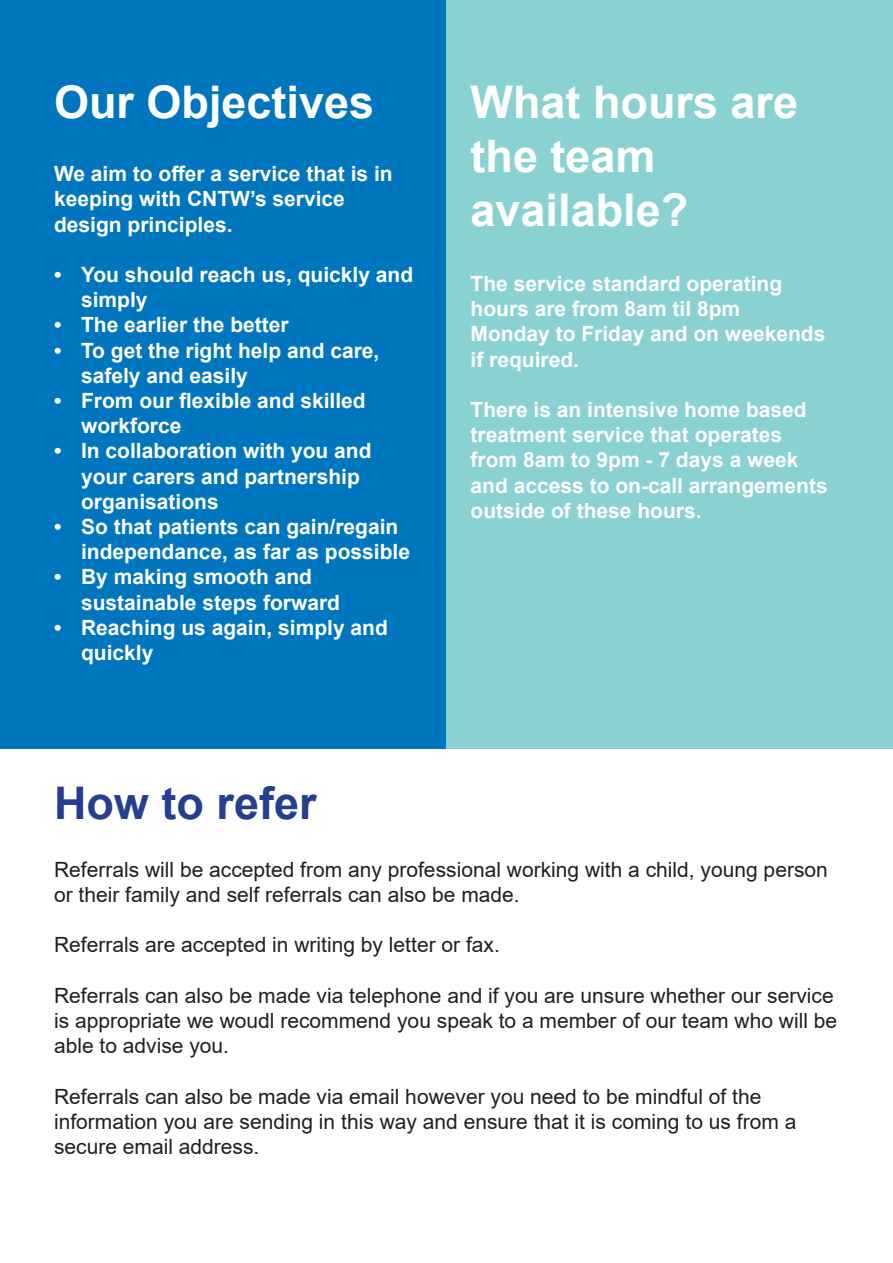
<style>
.page{position:relative;width:893px;height:1263px;background:#fff}
.page>*{position:absolute;margin:0;border:0;box-sizing:border-box;transform-origin:0 0}
.t1{font:700 45px/54px "Arial";color:#fff}
.t2{font:700 45px "Arial";color:#253f8e}
.t3{font:700 21px/25.2px "Arial";color:#fff}
.t4{font:21px/25.2px "Arial";color:#231f20}
</style>
<div class="page">
<div style="left:0;top:0;width:446px;height:748px;background:#0076be"></div>
<div style="left:446px;top:0;width:447px;height:748px;background:#89d2d1"></div>
<p class="t1" style="left:54px;top:76px;width:322px">Our Objectives</p>
<p class="t1" style="left:471px;top:76px;width:329px">What hours are the team</p>
<p class="t1" style="left:471px;top:184px;width:219px">available?</p>
<p class="t3" style="left:54px;top:161px;width:340px">We aim to offer a service that is in keeping with CNTW’s service</p>
<p class="t3" style="left:54px;top:212px;width:180px">design principles.</p>
<p class="t3" style="left:81px;top:262px;width:334px;text-indent:-27px">• You should reach us, quickly and simply</p>
<p class="t3" style="left:54px;top:313px;width:236px">• The earlier the better</p>
<p class="t3" style="left:81px;top:338px;width:300px;text-indent:-27px">• To get the right help and care, safely and easily</p>
<p class="t3" style="left:81px;top:388px;width:286px;text-indent:-27px">• From our flexible and skilled workforce</p>
<p class="t3" style="left:81px;top:439px;width:292px;text-indent:-27px">• In collaboration with you and your carers and partnership organisations</p>
<p class="t3" style="left:81px;top:514px;width:331px;text-indent:-27px">• So that patients can gain/regain independance, as far as possible</p>
<p class="t3" style="left:81px;top:565px;width:261px;text-indent:-27px">• By making smooth and sustainable steps forward</p>
<p class="t3" style="left:81px;top:615px;width:308px;text-indent:-27px">• Reaching us again, simply and quickly</p>
<p class="t3" style="left:471px;top:271px;width:313px">The service standard operating hours are from 8am til 8pm</p>
<p class="t3" style="left:471px;top:322px;width:356px">Monday to Friday and on weekends if required.</p>
<p class="t3" style="left:471px;top:397px;width:359px">There is an intensive home based treatment service that operates from 8am to 9pm - 7 days a week and access to on-call arrangements outside of these hours.</p>
<p class="t2" style="left:54px;top:772px;width:264px">How to refer</p>
<p class="t4" style="left:54px;top:857px;width:775px">Referrals will be accepted from any professional working with a child, young person or their family and self referrals can also be made.</p>
<p class="t4" style="left:54px;top:932px;width:447px">Referrals are accepted in writing by letter or fax.</p>
<p class="t4" style="left:54px;top:983px;width:785px">Referrals can also be made via telephone and if you are unsure whether our service is appropriate we woudl recommend you speak to a member of our team who will be able to advise you.</p>
<p class="t4" style="left:54px;top:1083px;width:744px">Referrals can also be made via email however you need to be mindful of the information you are sending in this way and ensure that it is coming to us from a secure email address.</p>
</div>
